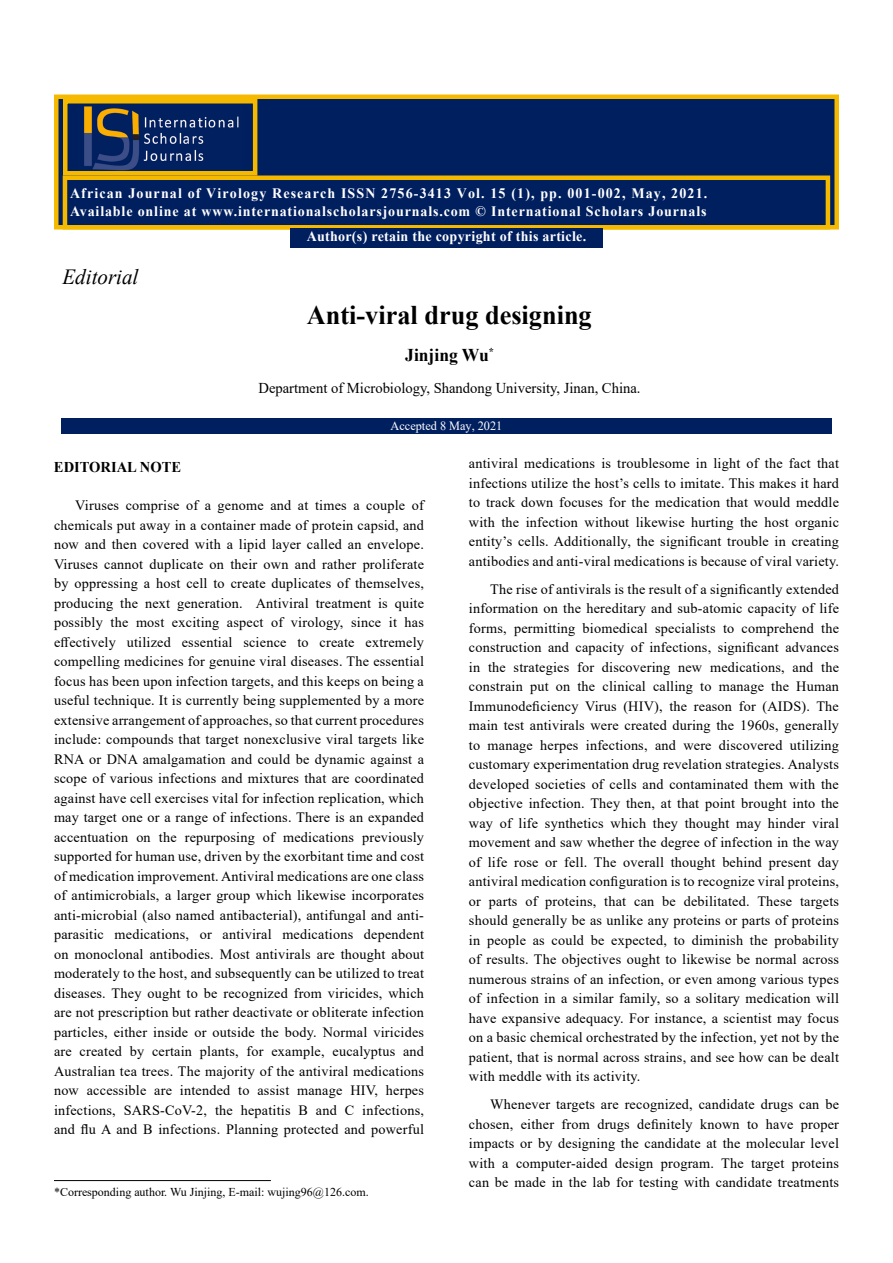
<style>
.page{position:relative;width:893px;height:1263px;background:#fff}
.page>*{position:absolute;margin:0;border:0;box-sizing:border-box;transform-origin:0 0}
.t1{font:700 27px "Times New Roman";color:#000}
.t2{font:italic 21.6px "Times New Roman";color:#000}
.t3{font:700 18px "Times New Roman";color:#000}
.t4{font:15px "Times New Roman";color:#000}
.t5{font:700 15px "Times New Roman";color:#000}
.t6{font:700 14.4px/17.2px "Times New Roman";letter-spacing:.06em;color:#fff}
.t7{font:700 14.4px "Times New Roman";letter-spacing:.02em;color:#fff}
.t8{font:14.25px/19.5px "Times New Roman";letter-spacing:.015em;color:#000;text-align:justify}
.t9{font:12.6px "Times New Roman";color:#fff}
.t10{font:12px "Times New Roman";color:#000}
</style>
<div class="page">
<div style="left:54px;top:94px;width:785px;height:136px;background:#001f5f;border:4px solid #f5ba00"></div>
<div style="left:63px;top:176px;width:767px;height:54px;background:#001f5f;border:4px solid #f5ba00"></div>
<img style="left:84px;top:106px;width:155px;height:65px">
<div style="left:63px;top:99px;width:194px;height:77px;border:4px solid #f5ba00"></div>
<div style="left:290px;top:228px;width:313px;height:20px;background:#001f5f"></div>
<div style="left:61px;top:418px;width:771px;height:16px;background:#001f5f"></div>
<hr style="left:54px;top:1180px;width:217px;height:1px;background:#000">
<p class="t6" style="left:70px;top:184px;width:639px">African Journal of Virology Research ISSN 2756-3413 Vol. 15 (1), pp. 001-002, May, 2021.<br>Available online at www.internationalscholarsjournals.com © International Scholars Journals</p>
<p class="t7" style="left:307px;top:225px;width:281px">Author(s) retain the copyright of this article.</p>
<h2 class="t2" style="left:62px;top:261px;width:78px">Editorial</h2>
<h1 class="t1" style="left:307px;top:295px;width:286px">Anti-viral drug designing</h1>
<p class="t3" style="left:405px;top:342px;width:90px">Jinjing Wu<sup>*</sup></p>
<p class="t4" style="left:258px;top:378px;width:384px">Department of Microbiology, Shandong University, Jinan, China.</p>
<p class="t9" style="left:391px;top:417px;width:113px">Accepted 8 May, 2021</p>
<p class="t5" style="left:54px;top:456px;width:129px">EDITORIAL NOTE</p>
<p class="t8" style="left:54px;top:495px;width:372px;text-indent:21px">Viruses comprise of a genome and at times a couple of chemicals put away in a container made of protein capsid, and now and then covered with a lipid layer called an envelope.<br>Viruses cannot duplicate on their own and rather proliferate by oppressing a host cell to create duplicates of themselves, producing the next generation. Antiviral treatment is quite possibly the most exciting aspect of virology, since it has effectively utilized essential science to create extremely compelling medicines for genuine viral diseases. The essential focus has been upon infection targets, and this keeps on being a useful technique. It is currently being supplemented by a more extensive arrangement of approaches, so that current procedures include: compounds that target nonexclusive viral targets like RNA or DNA amalgamation and could be dynamic against a scope of various infections and mixtures that are coordinated against have cell exercises vital for infection replication, which may target one or a range of infections. There is an expanded accentuation on the repurposing of medications previously supported for human use, driven by the exorbitant time and cost of medication improvement. Antiviral medications are one class of antimicrobials, a larger group which likewise incorporates anti-microbial (also named antibacterial), antifungal and anti&shy;parasitic medications, or antiviral medications dependent on monoclonal antibodies. Most antivirals are thought about moderately to the host, and subsequently can be utilized to treat diseases. They ought to be recognized from viricides, which are not prescription but rather deactivate or obliterate infection particles, either inside or outside the body. Normal viricides are created by certain plants, for example, eucalyptus and Australian tea trees. The majority of the antiviral medications now accessible are intended to assist manage HIV, herpes infections, SARS-CoV-2, the hepatitis B and C infections, and flu A and B infections. Planning protected and powerful</p>
<p class="t8" style="left:469px;top:453px;width:372px">antiviral medications is troublesome in light of the fact that infections utilize the host’s cells to imitate. This makes it hard to track down focuses for the medication that would meddle with the infection without likewise hurting the host organic entity’s cells. Additionally, the significant trouble in creating antibodies and anti-viral medications is because of viral variety.</p>
<p class="t8" style="left:469px;top:579px;width:372px;text-indent:21px">The rise of antivirals is the result of a significantly extended information on the hereditary and sub-atomic capacity of life forms, permitting biomedical specialists to comprehend the construction and capacity of infections, significant advances in the strategies for discovering new medications, and the constrain put on the clinical calling to manage the Human Immunodeficiency Virus (HIV), the reason for (AIDS). The main test antivirals were created during the 1960s, generally to manage herpes infections, and were discovered utilizing customary experimentation drug revelation strategies. Analysts developed societies of cells and contaminated them with the objective infection. They then, at that point brought into the way of life synthetics which they thought may hinder viral movement and saw whether the degree of infection in the way of life rose or fell. The overall thought behind present day antiviral medication configuration is to recognize viral proteins, or parts of proteins, that can be debilitated. These targets should generally be as unlike any proteins or parts of proteins in people as could be expected, to diminish the probability of results. The objectives ought to likewise be normal across numerous strains of an infection, or even among various types of infection in a similar family, so a solitary medication will have expansive adequacy. For instance, a scientist may focus on a basic chemical orchestrated by the infection, yet not by the patient, that is normal across strains, and see how can be dealt with meddle with its activity.</p>
<p class="t8" style="left:469px;top:1094px;width:372px;text-indent:21px">Whenever targets are recognized, candidate drugs can be chosen, either from drugs definitely known to have proper impacts or by designing the candidate at the molecular level with a computer-aided design program. The target proteins can be made in the lab for testing with candidate treatments</p>
<p class="t10" style="left:54px;top:1184px;width:316px">*Corresponding author. Wu Jinjing, E-mail: wujing96@126.com.</p>
</div>
